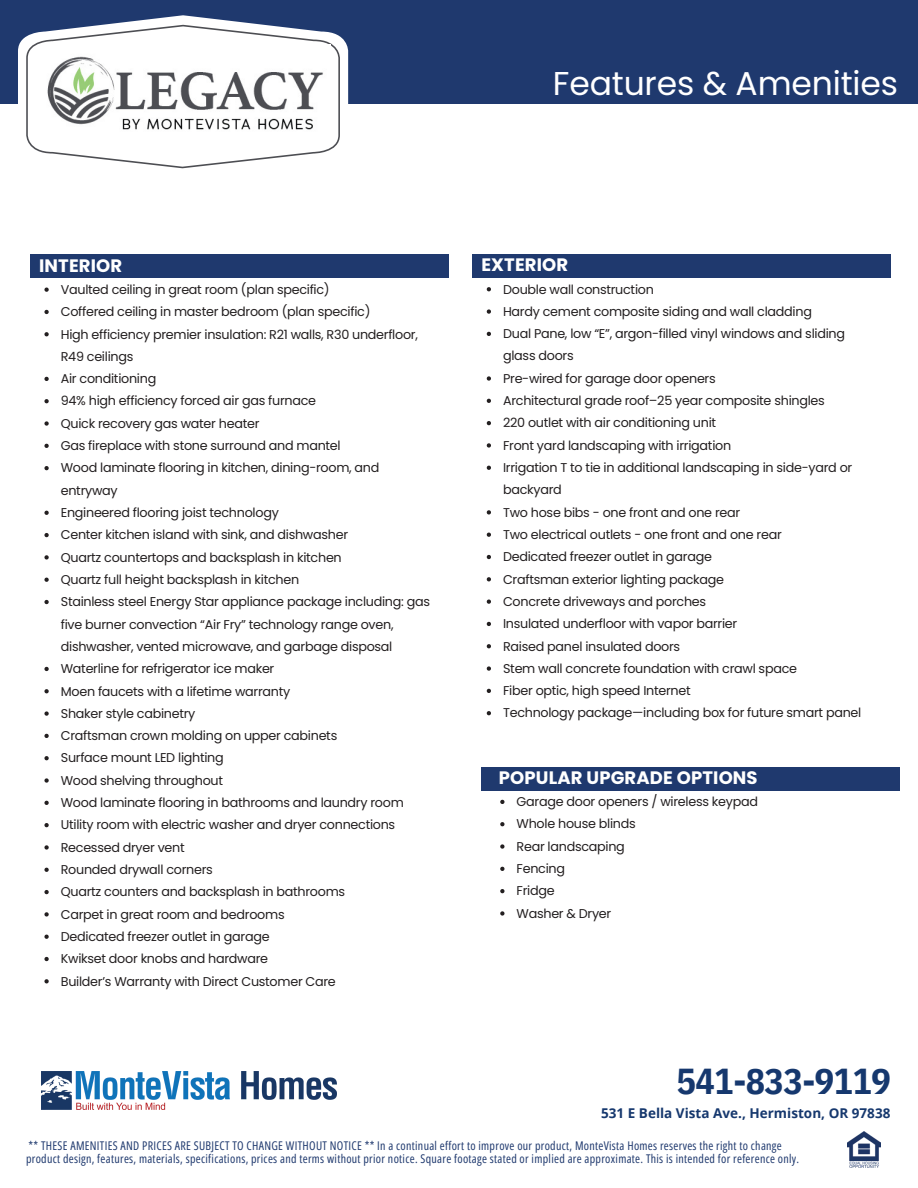
<style>
.page{position:relative;width:918px;height:1188px;background:#fff}
.page>*{position:absolute;margin:0;border:0;box-sizing:border-box;transform-origin:0 0}
.t1{font:700 36px "IBM Plex Sans Cond";letter-spacing:-.015em;color:#16386e}
.t2{font:33px "Poppins";letter-spacing:-.005em;color:#fff}
.t3{font:700 18px "Poppins";letter-spacing:.005em;color:#fff}
.t4{font:700 13.5px "Open Sans";color:#16386e}
.t5{font:12.75px/22.4px "Poppins";letter-spacing:-.02em;color:#231f20}
.t6{font:12px/13.5px "Open Sans Condensed";letter-spacing:.025em;color:#1f396e}
</style>
<div class="page">
<img style="left:847px;top:1131px;width:34px;height:36px">
<div style="left:0;top:0;width:918px;height:104px;background:#1f396e"></div>
<svg style="left:18px;top:15px;width:330px;height:89px"></svg>
<svg style="left:25px;top:24px;width:316px;height:145px"></svg>
<div style="left:473px;top:255px;width:418px;height:23px;background:#1f396e"></div>
<div style="left:481px;top:768px;width:419px;height:23px;background:#1f396e"></div>
<img style="left:42px;top:45px;width:288px;height:93px">
<svg style="left:31px;top:57px;width:78px;height:65px;background:#cbcecb"></svg>
<svg style="left:487px;top:287px;width:4px;height:4px"></svg>
<svg style="left:487px;top:309px;width:4px;height:5px"></svg>
<svg style="left:487px;top:332px;width:4px;height:4px"></svg>
<svg style="left:487px;top:376px;width:4px;height:5px"></svg>
<svg style="left:487px;top:399px;width:4px;height:4px"></svg>
<svg style="left:487px;top:421px;width:4px;height:4px"></svg>
<svg style="left:487px;top:443px;width:4px;height:5px"></svg>
<svg style="left:487px;top:466px;width:4px;height:4px"></svg>
<svg style="left:487px;top:510px;width:4px;height:5px"></svg>
<svg style="left:487px;top:533px;width:4px;height:4px"></svg>
<svg style="left:487px;top:555px;width:4px;height:4px"></svg>
<svg style="left:487px;top:577px;width:4px;height:4px"></svg>
<svg style="left:487px;top:600px;width:4px;height:4px"></svg>
<svg style="left:487px;top:622px;width:4px;height:4px"></svg>
<svg style="left:487px;top:644px;width:4px;height:4px"></svg>
<svg style="left:487px;top:666px;width:4px;height:5px"></svg>
<svg style="left:487px;top:689px;width:4px;height:4px"></svg>
<svg style="left:487px;top:711px;width:4px;height:4px"></svg>
<div style="left:30px;top:255px;width:418px;height:23px;background:#1f396e"></div>
<svg style="left:44px;top:288px;width:5px;height:4px"></svg>
<svg style="left:44px;top:310px;width:5px;height:4px"></svg>
<svg style="left:44px;top:332px;width:5px;height:4px"></svg>
<svg style="left:44px;top:377px;width:5px;height:4px"></svg>
<svg style="left:44px;top:399px;width:5px;height:4px"></svg>
<svg style="left:44px;top:421px;width:5px;height:5px"></svg>
<svg style="left:44px;top:444px;width:5px;height:4px"></svg>
<svg style="left:44px;top:466px;width:5px;height:4px"></svg>
<svg style="left:44px;top:511px;width:5px;height:4px"></svg>
<svg style="left:44px;top:533px;width:5px;height:4px"></svg>
<svg style="left:44px;top:555px;width:5px;height:5px"></svg>
<svg style="left:44px;top:578px;width:5px;height:4px"></svg>
<svg style="left:44px;top:600px;width:5px;height:4px"></svg>
<svg style="left:44px;top:667px;width:5px;height:4px"></svg>
<svg style="left:44px;top:689px;width:5px;height:4px"></svg>
<svg style="left:44px;top:711px;width:5px;height:5px"></svg>
<svg style="left:44px;top:734px;width:5px;height:4px"></svg>
<svg style="left:44px;top:756px;width:5px;height:4px"></svg>
<svg style="left:44px;top:778px;width:5px;height:5px"></svg>
<svg style="left:44px;top:801px;width:5px;height:4px"></svg>
<svg style="left:44px;top:823px;width:5px;height:4px"></svg>
<svg style="left:44px;top:845px;width:5px;height:5px"></svg>
<svg style="left:44px;top:868px;width:5px;height:4px"></svg>
<svg style="left:44px;top:890px;width:5px;height:4px"></svg>
<svg style="left:44px;top:912px;width:5px;height:5px"></svg>
<svg style="left:44px;top:935px;width:5px;height:4px"></svg>
<svg style="left:44px;top:957px;width:5px;height:4px"></svg>
<svg style="left:44px;top:979px;width:5px;height:4px"></svg>
<svg style="left:500px;top:800px;width:5px;height:4px"></svg>
<svg style="left:500px;top:822px;width:5px;height:4px"></svg>
<svg style="left:500px;top:844px;width:5px;height:5px"></svg>
<svg style="left:500px;top:867px;width:5px;height:4px"></svg>
<svg style="left:500px;top:889px;width:5px;height:4px"></svg>
<svg style="left:500px;top:911px;width:5px;height:5px"></svg>
<img style="left:41px;top:1071px;width:295px;height:38px">
<h2 class="t2" style="left:553px;top:61px;width:347px">Features &amp; Amenities</h2>
<p class="t3" style="left:39px;top:253px;width:85px">INTERIOR</p>
<p class="t5" style="left:61px;top:278px;width:270px">Vaulted ceiling in great room (plan specific)</p>
<p class="t5" style="left:61px;top:301px;width:311px">Coffered ceiling in master bedroom (plan specific)</p>
<p class="t5" style="left:61px;top:323px;width:359px">High efficiency premier insulation: R21 walls, R30 underfloor,<br>R49 ceilings</p>
<p class="t5" style="left:61px;top:368px;width:97px">Air conditioning</p>
<p class="t5" style="left:61px;top:390px;width:257px">94% high efficiency forced air gas furnace</p>
<p class="t5" style="left:61px;top:412px;width:200px">Quick recovery gas water heater</p>
<p class="t5" style="left:61px;top:434px;width:281px">Gas fireplace with stone surround and mantel</p>
<h2 class="t5" style="left:61px;top:457px;width:320px">Wood laminate flooring in kitchen, dining-room, and entryway</h2>
<p class="t5" style="left:61px;top:501px;width:220px">Engineered flooring joist technology</p>
<p class="t5" style="left:61px;top:524px;width:289px">Center kitchen island with sink, and dishwasher</p>
<p class="t5" style="left:61px;top:546px;width:282px">Quartz countertops and backsplash in kitchen</p>
<p class="t5" style="left:61px;top:568px;width:240px">Quartz full height backsplash in kitchen</p>
<p class="t5" style="left:61px;top:591px;width:371px">Stainless steel Energy Star appliance package including: gas five burner convection “Air Fry” technology range oven, dishwasher, vented microwave, and garbage disposal</p>
<p class="t5" style="left:61px;top:658px;width:215px">Waterline for refrigerator ice maker</p>
<p class="t5" style="left:61px;top:680px;width:231px">Moen faucets with a lifetime warranty</p>
<p class="t5" style="left:61px;top:702px;width:136px">Shaker style cabinetry</p>
<p class="t5" style="left:61px;top:725px;width:278px">Craftsman crown molding on upper cabinets</p>
<p class="t5" style="left:61px;top:747px;width:164px">Surface mount LED lighting</p>
<p class="t5" style="left:61px;top:769px;width:164px">Wood shelving throughout</p>
<p class="t5" style="left:61px;top:791px;width:345px">Wood laminate flooring in bathrooms and laundry room</p>
<p class="t5" style="left:61px;top:814px;width:336px">Utility room with electric washer and dryer connections</p>
<p class="t5" style="left:61px;top:836px;width:125px">Recessed dryer vent</p>
<p class="t5" style="left:61px;top:858px;width:154px">Rounded drywall corners</p>
<p class="t5" style="left:61px;top:881px;width:286px">Quartz counters and backsplash in bathrooms</p>
<p class="t5" style="left:61px;top:903px;width:225px">Carpet in great room and bedrooms</p>
<p class="t5" style="left:61px;top:925px;width:210px">Dedicated freezer outlet in garage</p>
<h2 class="t5" style="left:61px;top:948px;width:209px">Kwikset door knobs and hardware</h2>
<p class="t5" style="left:61px;top:970px;width:277px">Builder’s Warranty with Direct Customer Care</p>
<p class="t3" style="left:481px;top:252px;width:88px">EXTERIOR</p>
<p class="t5" style="left:503px;top:278px;width:152px">Double wall construction</p>
<p class="t5" style="left:503px;top:300px;width:310px">Hardy cement composite siding and wall cladding</p>
<p class="t5" style="left:503px;top:323px;width:344px">Dual Pane, low “E”, argon-filled vinyl windows and sliding glass doors</p>
<p class="t5" style="left:503px;top:367px;width:214px">Pre-wired for garage door openers</p>
<p class="t5" style="left:503px;top:389px;width:323px">Architectural grade roof–25 year composite shingles</p>
<p class="t5" style="left:503px;top:412px;width:215px">220 outlet with air conditioning unit</p>
<p class="t5" style="left:503px;top:434px;width:230px">Front yard landscaping with irrigation</p>
<p class="t5" style="left:503px;top:456px;width:351px">Irrigation T to tie in additional landscaping in side-yard or backyard</p>
<p class="t5" style="left:503px;top:501px;width:239px">Two hose bibs - one front and one rear</p>
<p class="t5" style="left:503px;top:523px;width:280px">Two electrical outlets - one front and one rear</p>
<p class="t5" style="left:503px;top:546px;width:210px">Dedicated freezer outlet in garage</p>
<p class="t5" style="left:503px;top:568px;width:222px">Craftsman exterior lighting package</p>
<p class="t5" style="left:503px;top:590px;width:205px">Concrete driveways and porches</p>
<p class="t5" style="left:503px;top:613px;width:236px">Insulated underfloor with vapor barrier</p>
<p class="t5" style="left:503px;top:635px;width:179px">Raised panel insulated doors</p>
<p class="t5" style="left:503px;top:657px;width:295px">Stem wall concrete foundation with crawl space</p>
<p class="t5" style="left:503px;top:679px;width:189px">Fiber optic, high speed Internet</p>
<p class="t5" style="left:503px;top:702px;width:360px">Technology package—including box for future smart panel</p>
<p class="t3" style="left:499px;top:765px;width:260px">POPULAR UPGRADE OPTIONS</p>
<p class="t5" style="left:517px;top:791px;width:243px">Garage door openers / wireless keypad</p>
<p class="t5" style="left:517px;top:813px;width:121px">Whole house blinds</p>
<p class="t5" style="left:517px;top:835px;width:110px">Rear landscaping</p>
<p class="t5" style="left:517px;top:857px;width:50px">Fencing</p>
<p class="t5" style="left:517px;top:880px;width:40px">Fridge</p>
<h3 class="t5" style="left:517px;top:902px;width:96px">Washer &amp; Dryer</h3>
<p class="t1" style="left:677px;top:1057px;width:216px">541-833-9119</p>
<p class="t4" style="left:601px;top:1104px;width:291px">531 E Bella Vista Ave., Hermiston, OR 97838</p>
<h1 class="t6" style="left:26px;top:1139px;width:775px">** THESE AMENITIES AND PRICES ARE SUBJECT TO CHANGE WITHOUT NOTICE ** In a continual effort to improve our product, MonteVista Homes reserves the right to change product design, features, materials, specifications, prices and terms without prior notice. Square footage stated or implied are approximate. This is intended for reference only.</h1>
</div>
